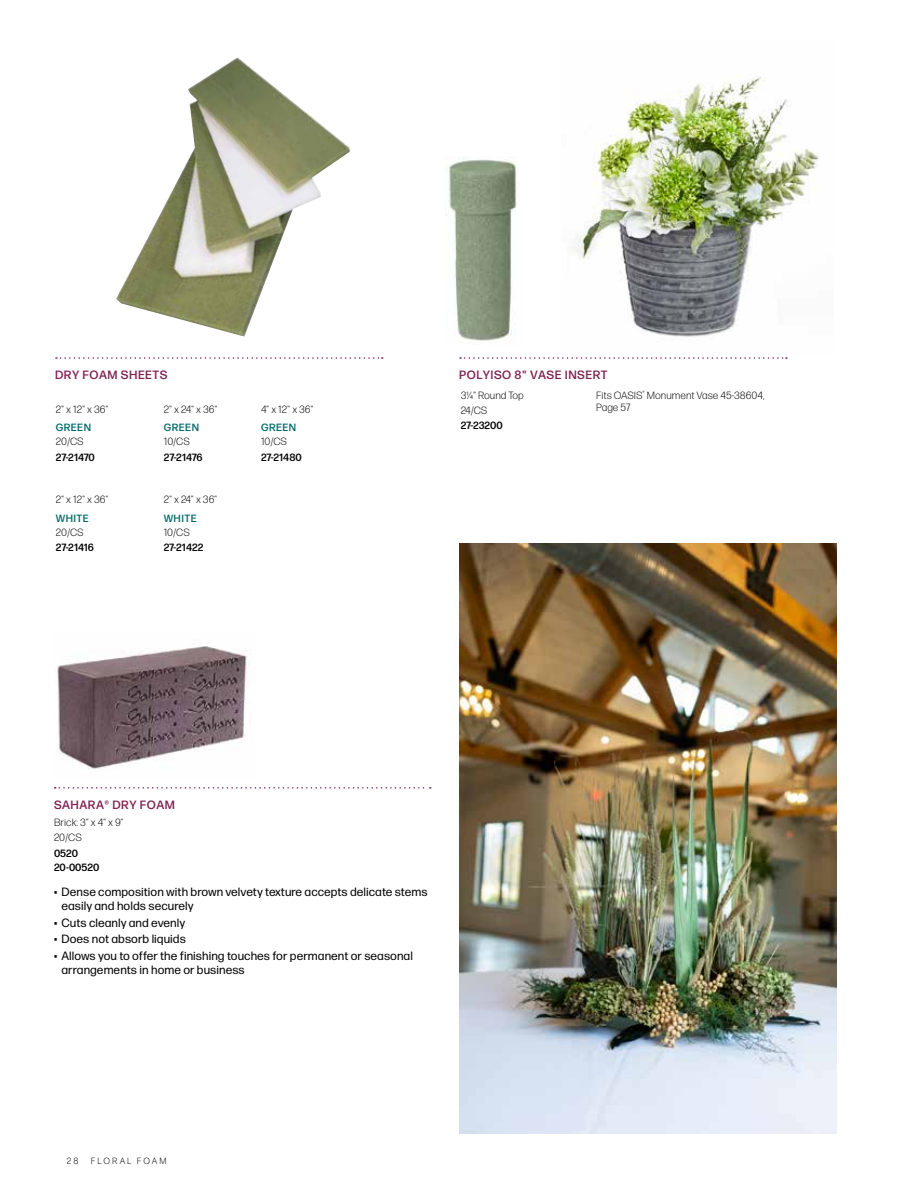
<style>
.page{position:relative;width:918px;height:1188px;background:#fff}
.page>*{position:absolute;margin:0;border:0;box-sizing:border-box;transform-origin:0 0}
.t1{font:12px/13.5px "Forma DJR Micro";letter-spacing:.005em;color:#000}
.t2{font:500 12px "Forma DJR Micro";letter-spacing:.04em;color:#7f2353}
.t3{font:300 10.5px/15.3px "Forma DJR Micro";color:#000}
.t4{font:500 10.5px/14.1px "Forma DJR Micro";color:#000}
.t5{font:500 10.5px "Forma DJR Micro";letter-spacing:.04em;color:#006b6a}
.t6{font:300 9px "Forma DJR Micro";letter-spacing:.225em;color:#000}
</style>
<div class="page">
<img style="left:574px;top:74px;width:245px;height:263px">
<img style="left:116px;top:57px;width:234px;height:280px">
<img style="left:54px;top:642px;width:193px;height:127px">
<svg style="left:55px;top:787px;width:376px;height:2px"></svg>
<svg style="left:460px;top:357px;width:327px;height:2px"></svg>
<img style="left:447px;top:157px;width:70px;height:186px">
<svg style="left:56px;top:357px;width:327px;height:2px"></svg>
<img style="left:459px;top:544px;width:378px;height:590px">
<p class="t2" style="left:55px;top:367px;width:114px">DRY FOAM SHEETS</p>
<p class="t3" style="left:164px;top:401px;width:55px">2" x 24" x 36"</p>
<p class="t5" style="left:164px;top:421px;width:37px">GREEN</p>
<p class="t3" style="left:164px;top:434px;width:28px">10/CS</p>
<p class="t4" style="left:164px;top:450px;width:40px">27-21476</p>
<p class="t3" style="left:56px;top:401px;width:54px">2" x 12" x 36"</p>
<p class="t5" style="left:56px;top:421px;width:37px">GREEN</p>
<p class="t3" style="left:56px;top:434px;width:29px">20/CS</p>
<p class="t4" style="left:56px;top:450px;width:41px">27-21470</p>
<p class="t3" style="left:56px;top:492px;width:54px">2" x 12" x 36"</p>
<p class="t5" style="left:56px;top:511px;width:35px">WHITE</p>
<p class="t3" style="left:56px;top:524px;width:29px">20/CS</p>
<p class="t4" style="left:56px;top:540px;width:40px">27-21416</p>
<p class="t3" style="left:164px;top:492px;width:55px">2" x 24" x 36"</p>
<p class="t5" style="left:164px;top:511px;width:35px">WHITE</p>
<p class="t3" style="left:164px;top:524px;width:28px">10/CS</p>
<p class="t4" style="left:164px;top:540px;width:41px">27-21422</p>
<p class="t3" style="left:261px;top:401px;width:54px">4" x 12" x 36"</p>
<p class="t5" style="left:261px;top:421px;width:37px">GREEN</p>
<p class="t3" style="left:261px;top:434px;width:28px">10/CS</p>
<p class="t4" style="left:261px;top:450px;width:42px">27-21480</p>
<p class="t2" style="left:459px;top:367px;width:150px">POLYISO 8" VASE INSERT</p>
<p class="t3" style="left:461px;top:387px;width:65px">3¼" Round Top<br>24/CS</p>
<p class="t4" style="left:461px;top:418px;width:44px">27-23200</p>
<p class="t3" style="left:596px;top:389px;width:170px;line-height:12px">Fits OASIS<sup>®</sup> Monument Vase 45-38604,<br>Page 57</p>
<p class="t2" style="left:54px;top:797px;width:122px">SAHARA® DRY FOAM</p>
<p class="t3" style="left:54px;top:815px;width:71px">Brick: 3" x 4" x 9"<br>20/CS</p>
<p class="t4" style="left:54px;top:846px;width:47px">0520<br>20-00520</p>
<p class="t1" style="left:62px;top:885px;width:368px;text-indent:-8px">• Dense composition with brown velvety texture accepts delicate stems easily and holds securely</p>
<p class="t1" style="left:54px;top:915px;width:133px">• Cuts cleanly and evenly</p>
<p class="t1" style="left:54px;top:932px;width:133px">• Does not absorb liquids</p>
<p class="t1" style="left:62px;top:949px;width:353px;text-indent:-8px">• Allows you to offer the finishing touches for permanent or seasonal arrangements in home or business</p>
<p class="t6" style="left:67px;top:1156px;width:13px">28</p>
<p class="t6" style="left:91px;top:1156px;width:77px">FLORAL FOAM</p>
</div>
